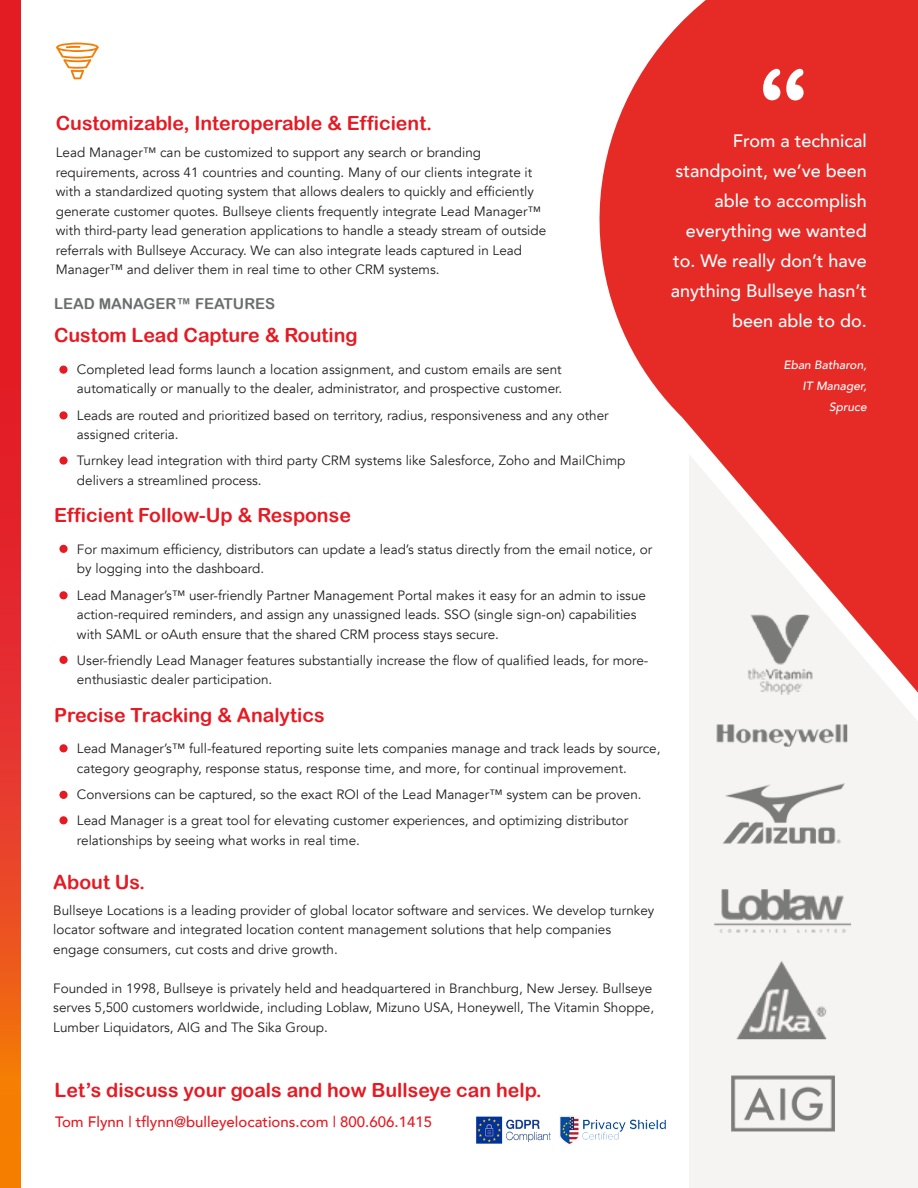
<style>
.page{position:relative;width:918px;height:1188px;background:#fff}
.page>*{position:absolute;margin:0;border:0;box-sizing:border-box;transform-origin:0 0}
.t1{font:108px "Arial Rounded MT Bold";color:#fff}
.t2{font:19.5px "Arial Rounded MT Bold";color:#e51a23}
.t3{font:500 18px/30px "Avenir";color:#fff;text-align:right}
.t4{font:500 15px "Avenir";color:#e51a23}
.t5{font:15px "Arial Rounded MT Bold";color:#6c6d70}
.t6{font:13.5px/19.5px "Avenir";color:#231f20}
.t7{font:italic 500 12px/21px "Avenir";color:#fff;text-align:right}
</style>
<div class="page">
<div style="left:689px;top:313px;width:229px;height:875px;background:#f5f4f2"></div>
<svg style="left:599px;top:0;width:319px;height:720px;fill:#e62b27"></svg>
<div style="left:59px;top:366px;width:9px;height:8px;background:#e51a23;border-radius:50%"></div>
<div style="left:59px;top:411px;width:9px;height:9px;background:#e51a23;border-radius:50%"></div>
<div style="left:59px;top:456px;width:9px;height:9px;background:#e51a23;border-radius:50%"></div>
<div style="left:59px;top:791px;width:9px;height:8px;background:#e51a23;border-radius:50%"></div>
<div style="left:59px;top:816px;width:9px;height:8px;background:#e51a23;border-radius:50%"></div>
<div style="left:59px;top:545px;width:9px;height:8px;background:#e51a23;border-radius:50%"></div>
<div style="left:59px;top:591px;width:9px;height:8px;background:#e51a23;border-radius:50%"></div>
<div style="left:59px;top:656px;width:9px;height:8px;background:#e51a23;border-radius:50%"></div>
<div style="left:59px;top:744px;width:9px;height:8px;background:#e51a23;border-radius:50%"></div>
<img style="left:715px;top:700px;width:135px;height:47px">
<img style="left:714px;top:889px;width:138px;height:44px">
<img style="left:722px;top:783px;width:123px;height:61px">
<img style="left:736px;top:961px;width:91px;height:79px">
<img style="left:730px;top:614px;width:105px;height:81px">
<img style="left:731px;top:1075px;width:104px;height:57px">
<img style="left:476px;top:1116px;width:75px;height:28px">
<img style="left:560px;top:1116px;width:106px;height:29px">
<svg style="left:0;top:0;width:21px;height:1188px;background:#e73722"></svg>
<svg style="left:56px;top:43px;width:43px;height:36px"></svg>
<p class="t2" style="left:56px;top:112px;width:378px">Customizable, Interoperable &amp; Efficient.</p>
<p class="t6" style="left:56px;top:143px;width:427px">Lead Manager™ can be customized to support any search or branding</p>
<p class="t6" style="left:56px;top:163px;width:492px">requirements, across 41 countries and counting. Many of our clients integrate it with a standardized quoting system that allows dealers to quickly and efficiently generate customer quotes. Bullseye clients frequently integrate Lead Manager™ with third-party lead generation applications to handle a steady stream of outside referrals with Bullseye Accuracy. We can also integrate leads captured in Lead Manager™ and deliver them in real time to other CRM systems.</p>
<p class="t5" style="left:54px;top:295px;width:223px">LEAD MANAGER™ FEATURES</p>
<p class="t2" style="left:54px;top:324px;width:305px">Custom Lead Capture &amp; Routing</p>
<p class="t6" style="left:77px;top:360px;width:487px">Completed lead forms launch a location assignment, and custom emails are sent automatically or manually to the dealer, administrator, and prospective customer.</p>
<p class="t6" style="left:77px;top:405px;width:533px">Leads are routed and prioritized based on territory, radius, responsiveness and any other assigned criteria.</p>
<p class="t6" style="left:77px;top:451px;width:550px">Turnkey lead integration with third party CRM systems like Salesforce, Zoho and MailChimp delivers a streamlined process.</p>
<p class="t2" style="left:54px;top:504px;width:298px">Efficient Follow-Up &amp; Response</p>
<p class="t6" style="left:77px;top:540px;width:577px">For maximum efficiency, distributors can update a lead’s status directly from the email notice, or by logging into the dashboard.</p>
<p class="t6" style="left:77px;top:585px;width:571px">Lead Manager’s™ user-friendly Partner Management Portal makes it easy for an admin to issue action-required reminders, and assign any unassigned leads. SSO (single sign-on) capabilities with SAML or oAuth ensure that the shared CRM process stays secure.</p>
<p class="t6" style="left:77px;top:651px;width:573px">User-friendly Lead Manager features substantially increase the flow of qualified leads, for more&shy;enthusiastic dealer participation.</p>
<p class="t2" style="left:54px;top:703px;width:272px">Precise Tracking &amp; Analytics</p>
<p class="t6" style="left:77px;top:739px;width:585px">Lead Manager’s™ full-featured reporting suite lets companies manage and track leads by source, category geography, response status, response time, and more, for continual improvement.</p>
<p class="t6" style="left:77px;top:785px;width:566px">Conversions can be captured, so the exact ROI of the Lead Manager™ system can be proven.</p>
<p class="t6" style="left:77px;top:811px;width:553px">Lead Manager is a great tool for elevating customer experiences, and optimizing distributor relationships by seeing what works in real time.</p>
<p class="t2" style="left:53px;top:871px;width:94px">About Us.</p>
<p class="t6" style="left:53px;top:901px;width:603px">Bullseye Locations is a leading provider of global locator software and services. We develop turnkey locator software and integrated location content management solutions that help companies engage consumers, cut costs and drive growth.</p>
<p class="t6" style="left:53px;top:979px;width:602px">Founded in 1998, Bullseye is privately held and headquartered in Branchburg, New Jersey. Bullseye serves 5,500 customers worldwide, including Loblaw, Mizuno USA, Honeywell, The Vitamin Shoppe,<br>Lumber Liquidators, AIG and The Sika Group.</p>
<p class="t1" style="left:758px;top:45px;width:51px">“</p>
<p class="t3" style="left:671px;top:124px;width:198px">From a technical standpoint, we’ve been able to accomplish everything we wanted to. We really don’t have anything Bullseye hasn’t been able to do.</p>
<p class="t7" style="left:783px;top:355px;width:85px">Eban Batharon,<br>IT Manager,<br>Spruce</p>
<p class="t2" style="left:55px;top:1079px;width:489px">Let’s discuss your goals and how Bullseye can help.</p>
<p class="t4" style="left:55px;top:1109px;width:378px">Tom Flynn | tflynn@bulleyelocations.com | 800.606.1415</p>
</div>
